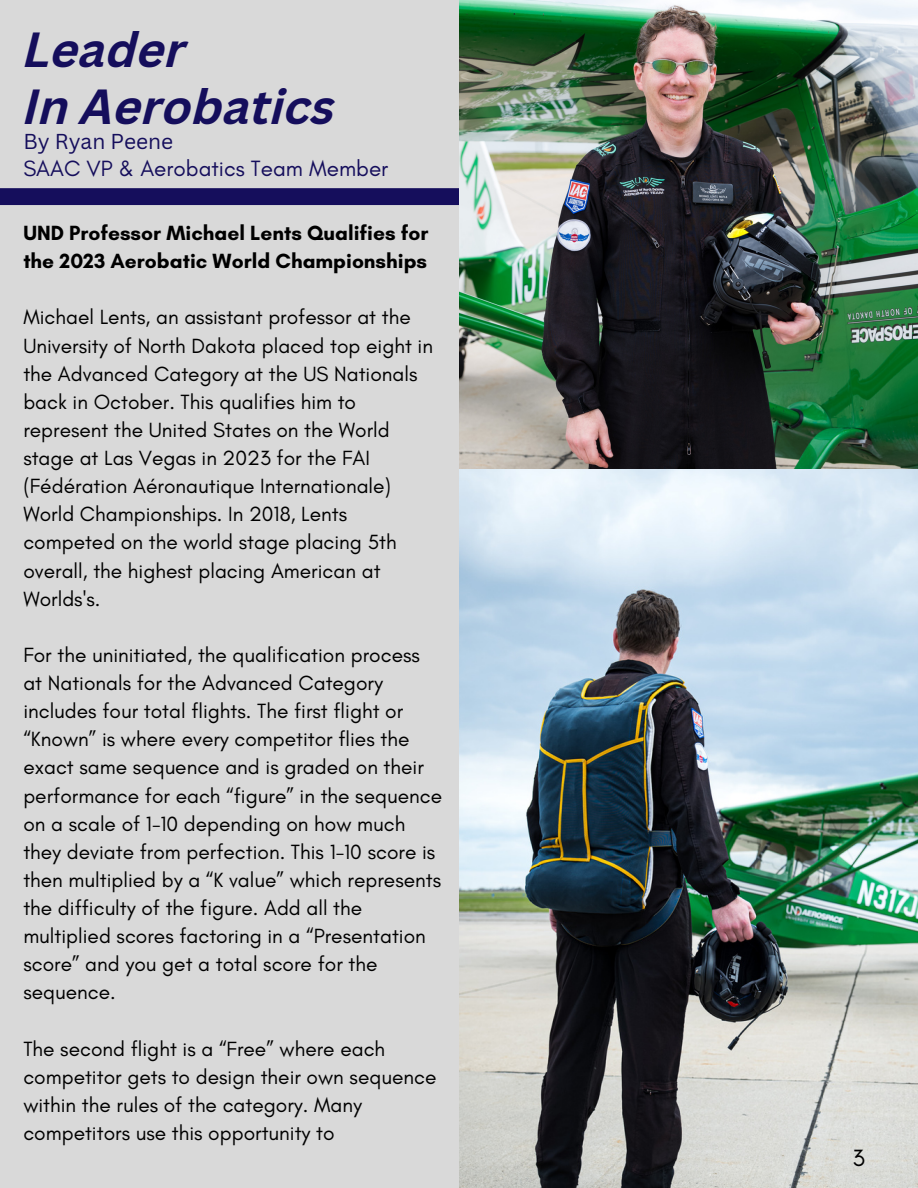
<style>
.page{position:relative;width:918px;height:1188px;background:#d9d9d9}
.page>*{position:absolute;margin:0;border:0;box-sizing:border-box;transform-origin:0 0}
.t1{font:italic 700 48px "Canva Sans";color:#150e5c}
.t2{font:24px "Glacial Indifference";color:#000}
.t3{font:22.5px "Glacial Indifference";color:#150e5c}
.t4{font:21px/28.2px "Glacial Indifference";color:#000}
.t5{font:700 21px/28.2px "Glacial Indifference";color:#000}
.t6{font:21px "Canva Sans";color:#150e5c}
</style>
<div class="page">
<div style="left:0;top:188px;width:459px;height:17px;background:#150e5c"></div>
<img style="left:459px;top:0;width:459px;height:469px">
<img style="left:459px;top:469px;width:459px;height:719px">
<p class="t1" style="left:23px;top:31px;width:164px">Leader</p>
<p class="t1" style="left:23px;top:87px;width:313px">In Aerobatics</p>
<p class="t6" style="left:23px;top:126px;width:151px">By Ryan Peene</p>
<p class="t3" style="left:23px;top:154px;width:366px">SAAC VP &amp; Aerobatics Team Member</p>
<p class="t5" style="left:23px;top:219px;width:407px">UND Professor Michael Lents Qualifies for the 2023 Aerobatic World Championships</p>
<p class="t4" style="left:23px;top:303px;width:411px">Michael Lents, an assistant professor at the University of North Dakota placed top eight in the Advanced Category at the US Nationals back in October. This qualifies him to represent the United States on the World stage at Las Vegas in 2023 for the FAI (Fédération Aéronautique Internationale)<br>World Championships. In 2018, Lents competed on the world stage placing 5th overall, the highest placing American at Worlds's.</p>
<p class="t4" style="left:23px;top:640px;width:420px">For the uninitiated, the qualification process at Nationals for the Advanced Category includes four total flights. The first flight or “Known” is where every competitor flies the exact same sequence and is graded on their performance for each “figure” in the sequence on a scale of 1-10 depending on how much they deviate from perfection. This 1-10 score is then multiplied by a “K value” which represents the difficulty of the figure. Add all the multiplied scores factoring in a “Presentation score” and you get a total score for the sequence.</p>
<p class="t4" style="left:23px;top:1034px;width:415px">The second flight is a “Free” where each competitor gets to design their own sequence within the rules of the category. Many competitors use this opportunity to</p>
<p class="t2" style="left:853px;top:1144px;width:14px">3</p>
</div>
